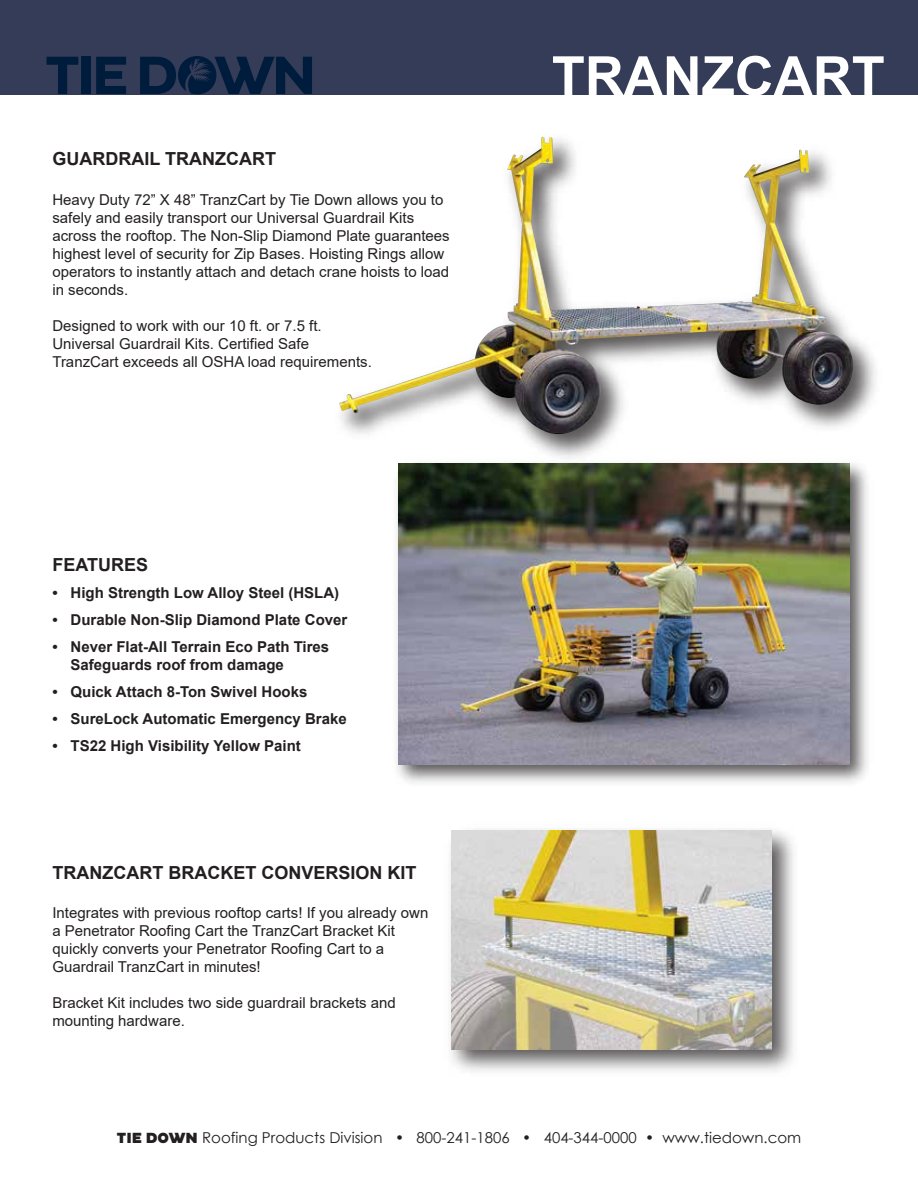
<style>
.page{position:relative;width:918px;height:1188px;background:#fff}
.page>*{position:absolute;margin:0;border:0;box-sizing:border-box;transform-origin:0 0}
.t1{font:700 54px "Arial";color:#fff}
.t2{font:700 18px "Arial";color:#231f20}
.t3{font:15px/18px "Arial";color:#231f20}
.t4{font:700 15px/18px "Arial";color:#231f20}
.t5{font:15px "Century Gothic";color:#231f20}
.s1{font-family:"Pluto Sans";font-weight:900}
</style>
<div class="page">
<img style="left:397px;top:468px;width:471px;height:315px">
<img style="left:398px;top:468px;width:452px;height:296px">
<img style="left:398px;top:136px;width:478px;height:332px">
<img style="left:339px;top:138px;width:516px;height:299px">
<img style="left:450px;top:829px;width:344px;height:242px">
<img style="left:451px;top:831px;width:321px;height:218px">
<div style="left:0;top:0;width:918px;height:94px;background:#353c57"></div>
<svg style="left:47px;top:57px;width:31px;height:37px"></svg>
<div style="left:81px;top:57px;width:9px;height:37px;background:#001c3c"></div>
<svg style="left:96px;top:57px;width:30px;height:37px"></svg>
<svg style="left:140px;top:56px;width:172px;height:38px"></svg>
<p class="t2" style="left:52px;top:147px;width:225px">GUARDRAIL TRANZCART</p>
<p class="t3" style="left:52px;top:191px;width:399px">Heavy Duty 72” X 48” TranzCart by Tie Down allows you to safely and easily transport our Universal Guardrail Kits across the rooftop. The Non-Slip Diamond Plate guarantees highest level of security for Zip Bases. Hoisting Rings allow operators to instantly attach and detach crane hoists to load in seconds.</p>
<p class="t3" style="left:52px;top:317px;width:321px">Designed to work with our 10 ft. or 7.5 ft.<br>Universal Guardrail Kits. Certified Safe<br>TranzCart exceeds all OSHA load requirements.</p>
<p class="t2" style="left:52px;top:553px;width:97px">FEATURES</p>
<p class="t4" style="left:52px;top:584px;width:288px">• High Strength Low Alloy Steel (HSLA)</p>
<p class="t4" style="left:52px;top:611px;width:296px">• Durable Non-Slip Diamond Plate Cover</p>
<p class="t4" style="left:71px;top:638px;width:260px;text-indent:-18px">• Never Flat-All Terrain Eco Path Tires<br>Safeguards roof from damage</p>
<p class="t4" style="left:52px;top:683px;width:256px">• Quick Attach 8-Ton Swivel Hooks</p>
<p class="t4" style="left:52px;top:710px;width:296px">• SureLock Automatic Emergency Brake</p>
<p class="t4" style="left:52px;top:737px;width:250px">• TS22 High Visibility Yellow Paint</p>
<p class="t2" style="left:52px;top:861px;width:365px">TRANZCART BRACKET CONVERSION KIT</p>
<p class="t3" style="left:52px;top:904px;width:378px">Integrates with previous rooftop carts! If you already own a Penetrator Roofing Cart the TranzCart Bracket Kit quickly converts your Penetrator Roofing Cart to a Guardrail TranzCart in minutes!</p>
<p class="t3" style="left:52px;top:994px;width:345px">Bracket Kit includes two side guardrail brackets and mounting hardware.</p>
<h1 class="t1" style="left:552px;top:40px;width:334px">TRANZCART</h1>
<p class="t5" style="left:117px;top:1127px;width:686px"><span class="s1">TIE DOWN</span> Roofing Products Division • 800-241-1806 • 404-344-0000 • www.tiedown.com</p>
</div>
